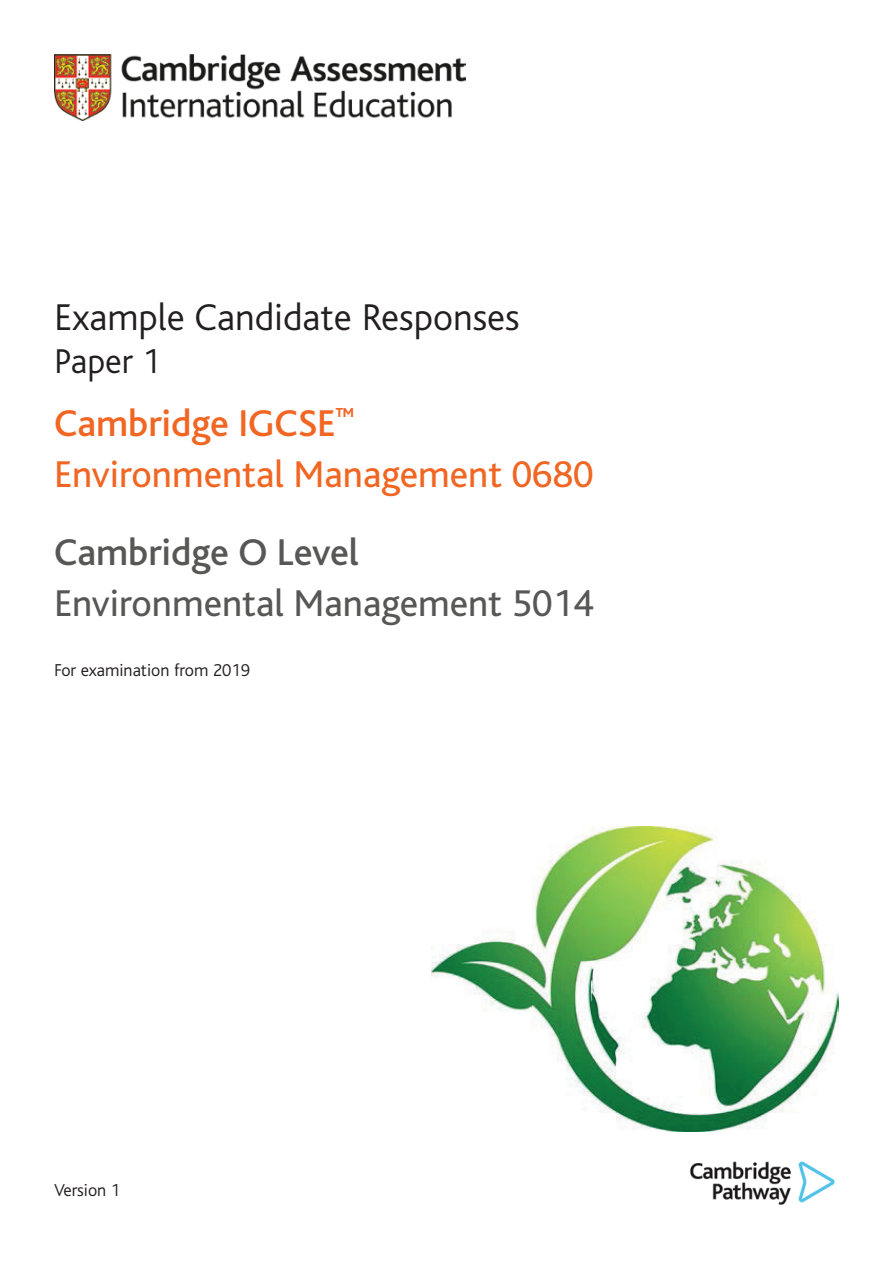
<style>
.page{position:relative;width:893px;height:1263px;background:#fff}
.page>*{position:absolute;margin:0;border:0;box-sizing:border-box;transform-origin:0 0}
.t1{font:39px/51px "Bliss";color:#f06622}
.t2{font:39px "Bliss";color:#575756}
.t3{font:300 39px "Bliss";color:#231f20}
.t4{font:500 39px "Bliss";color:#575756}
.t5{font:300 36px "Bliss";color:#231f20}
.t6{font:300 18px "Bliss";color:#231f20}
.s1{font-weight:500}
</style>
<div class="page">
<img style="left:54px;top:54px;width:412px;height:66px">
<img style="left:690px;top:1161px;width:145px;height:44px">
<img style="left:431px;top:826px;width:408px;height:305px">
<p class="t3" style="left:54px;top:296px;width:467px">Example Candidate Responses</p>
<p class="t5" style="left:54px;top:342px;width:108px">Paper 1</p>
<p class="t1" style="left:54px;top:398px;width:541px"><span class="s1">Cambridge IGCSE</span><sup>™<br></sup>Environmental Management 0680</p>
<p class="t4" style="left:54px;top:531px;width:306px">Cambridge O Level</p>
<p class="t2" style="left:54px;top:582px;width:541px">Environmental Management 5014</p>
<p class="t6" style="left:54px;top:661px;width:198px">For examination from 2019</p>
<p class="t6" style="left:54px;top:1181px;width:68px">Version 1</p>
</div>
